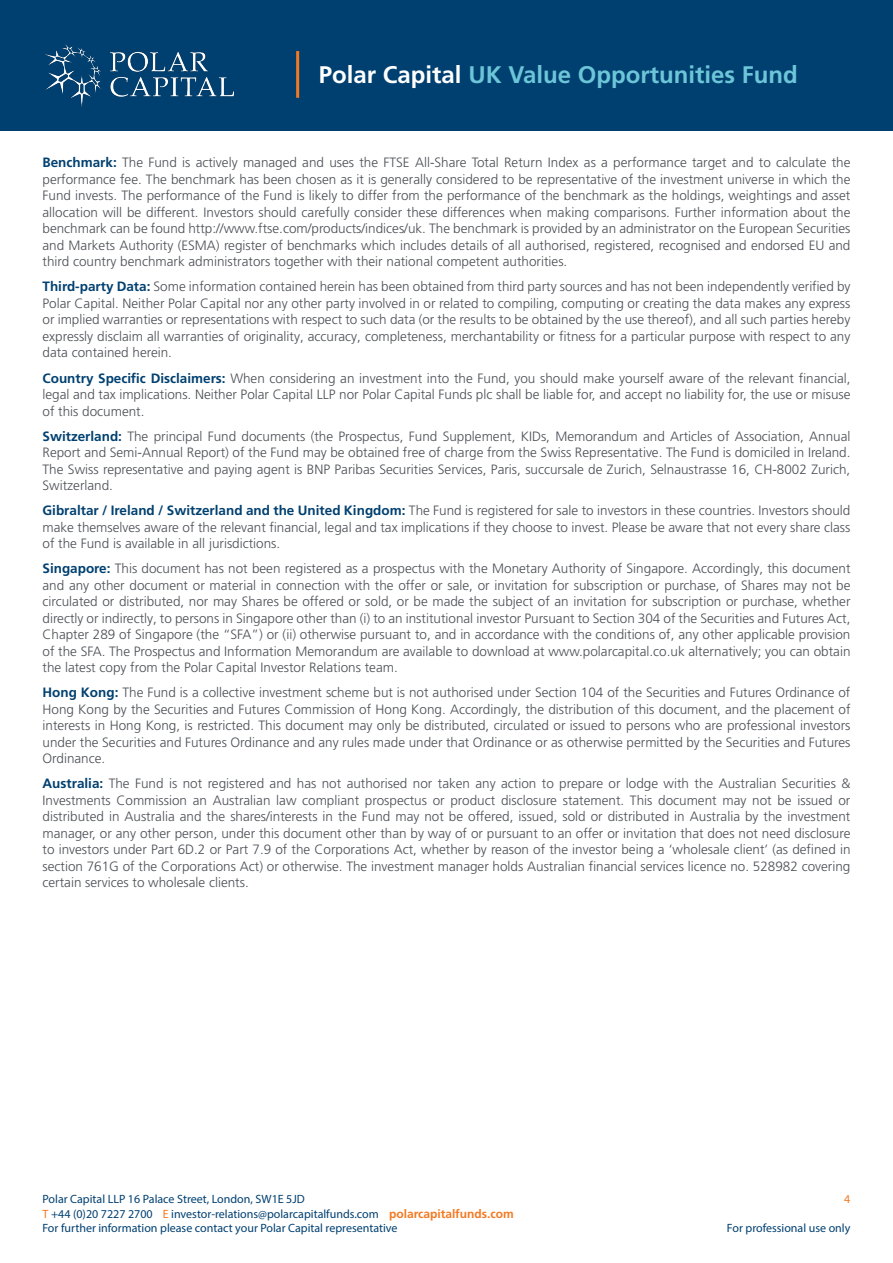
<style>
.page{position:relative;width:893px;height:1263px;background:#fff}
.page>*{position:absolute;margin:0;border:0;box-sizing:border-box;transform-origin:0 0}
.t1{font:700 24px "Frutiger LT Pro";color:#6dc5d8}
.Body_Text{font:300 13.5px/16.5px "Frutiger LT Pro";color:#4b4f55;text-align:justify}
.t2{font:12px/14.4px "Myriad Pro";color:#004071}
.t3{font:12px "Myriad Pro";color:#f47921}
.s1{color:#fff}
.s2{font-weight:700;color:#004070}
.s3{color:#f47921}
.s4{font-family:"Frutiger LT Pro";font-weight:700;color:#f47921}
</style>
<div class="page">
<div style="left:0;top:0;width:893px;height:131px;background:#004071"></div>
<img style="left:45px;top:44px;width:189px;height:63px">
<hr style="left:296px;top:51px;width:3px;height:47px;background:#f47921">
<h1 class="t1" style="left:319px;top:61px;width:480px"><span class="s1">Polar Capital</span> UK Value Opportunities Fund</h1>
<p class="Body_Text" style="left:43px;top:155px;width:809px"><span class="s2">Benchmark:</span> The Fund is actively managed and uses the FTSE All-Share Total Return Index as a performance target and to calculate the performance fee. The benchmark has been chosen as it is generally considered to be representative of the investment universe in which the Fund invests. The performance of the Fund is likely to differ from the performance of the benchmark as the holdings, weightings and asset allocation will be different. Investors should carefully consider these differences when making comparisons. Further information about the benchmark can be found http://www.ftse.com/products/indices/uk. The benchmark is provided by an administrator on the European Securities and Markets Authority (ESMA) register of benchmarks which includes details of all authorised, registered, recognised and endorsed EU and third country benchmark administrators together with their national competent authorities.</p>
<p class="Body_Text" style="left:43px;top:279px;width:809px"><span class="s2">Third-party Data:</span> Some information contained herein has been obtained from third party sources and has not been independently verified by Polar Capital. Neither Polar Capital nor any other party involved in or related to compiling, computing or creating the data makes any express or implied warranties or representations with respect to such data (or the results to be obtained by the use thereof), and all such parties hereby expressly disclaim all warranties of originality, accuracy, completeness, merchantability or fitness for a particular purpose with respect to any data contained herein.</p>
<p class="Body_Text" style="left:43px;top:370px;width:809px"><span class="s2">Country Specific Disclaimers:</span> When considering an investment into the Fund, you should make yourself aware of the relevant financial, legal and tax implications. Neither Polar Capital LLP nor Polar Capital Funds plc shall be liable for, and accept no liability for, the use or misuse of this document.</p>
<p class="Body_Text" style="left:43px;top:428px;width:809px"><span class="s2">Switzerland:</span> The principal Fund documents (the Prospectus, Fund Supplement, KIDs, Memorandum and Articles of Association, Annual Report and Semi-Annual Report) of the Fund may be obtained free of charge from the Swiss Representative. The Fund is domiciled in Ireland.<br>The Swiss representative and paying agent is BNP Paribas Securities Services, Paris, succursale de Zurich, Selnaustrasse 16, CH-8002 Zurich, Switzerland.</p>
<p class="Body_Text" style="left:43px;top:502px;width:809px"><span class="s2">Gibraltar / Ireland / Switzerland and the United Kingdom:</span> The Fund is registered for sale to investors in these countries. Investors should make themselves aware of the relevant financial, legal and tax implications if they choose to invest. Please be aware that not every share class of the Fund is available in all jurisdictions.</p>
<p class="Body_Text" style="left:43px;top:560px;width:809px"><span class="s2">Singapore:</span> This document has not been registered as a prospectus with the Monetary Authority of Singapore. Accordingly, this document and any other document or material in connection with the offer or sale, or invitation for subscription or purchase, of Shares may not be circulated or distributed, nor may Shares be offered or sold, or be made the subject of an invitation for subscription or purchase, whether directly or indirectly, to persons in Singapore other than (i) to an institutional investor Pursuant to Section 304 of the Securities and Futures Act, Chapter 289 of Singapore (the “SFA”) or (ii) otherwise pursuant to, and in accordance with the conditions of, any other applicable provision of the SFA. The Prospectus and Information Memorandum are available to download at www.polarcapital.co.uk alternatively; you can obtain the latest copy from the Polar Capital Investor Relations team.</p>
<p class="Body_Text" style="left:43px;top:684px;width:809px"><span class="s2">Hong Kong:</span> The Fund is a collective investment scheme but is not authorised under Section 104 of the Securities and Futures Ordinance of Hong Kong by the Securities and Futures Commission of Hong Kong. Accordingly, the distribution of this document, and the placement of interests in Hong Kong, is restricted. This document may only be distributed, circulated or issued to persons who are professional investors under the Securities and Futures Ordinance and any rules made under that Ordinance or as otherwise permitted by the Securities and Futures Ordinance.</p>
<p class="Body_Text" style="left:43px;top:775px;width:809px"><span class="s2">Australia:</span> The Fund is not registered and has not authorised nor taken any action to prepare or lodge with the Australian Securities &amp; Investments Commission an Australian law compliant prospectus or product disclosure statement. This document may not be issued or distributed in Australia and the shares/interests in the Fund may not be offered, issued, sold or distributed in Australia by the investment manager, or any other person, under this document other than by way of or pursuant to an offer or invitation that does not need disclosure to investors under Part 6D.2 or Part 7.9 of the Corporations Act, whether by reason of the investor being a ‘wholesale client’ (as defined in section 761G of the Corporations Act) or otherwise. The investment manager holds Australian financial services licence no. 528982 covering certain services to wholesale clients.</p>
<p class="t2" style="left:43px;top:1192px;width:473px">Polar Capital LLP 16 Palace Street, London, SW1E 5JD<br><span class="s3">T</span> +44 (0)20 7227 2700 <span class="s3">E</span> investor-relations@polarcapitalfunds.com <span class="s4">polarcapitalfunds.com<br></span>For further information please contact your Polar Capital representative</p>
<p class="t3" style="left:844px;top:1192px;width:8px">4</p>
<p class="t2" style="left:727px;top:1221px;width:125px">For professional use only</p>
</div>
